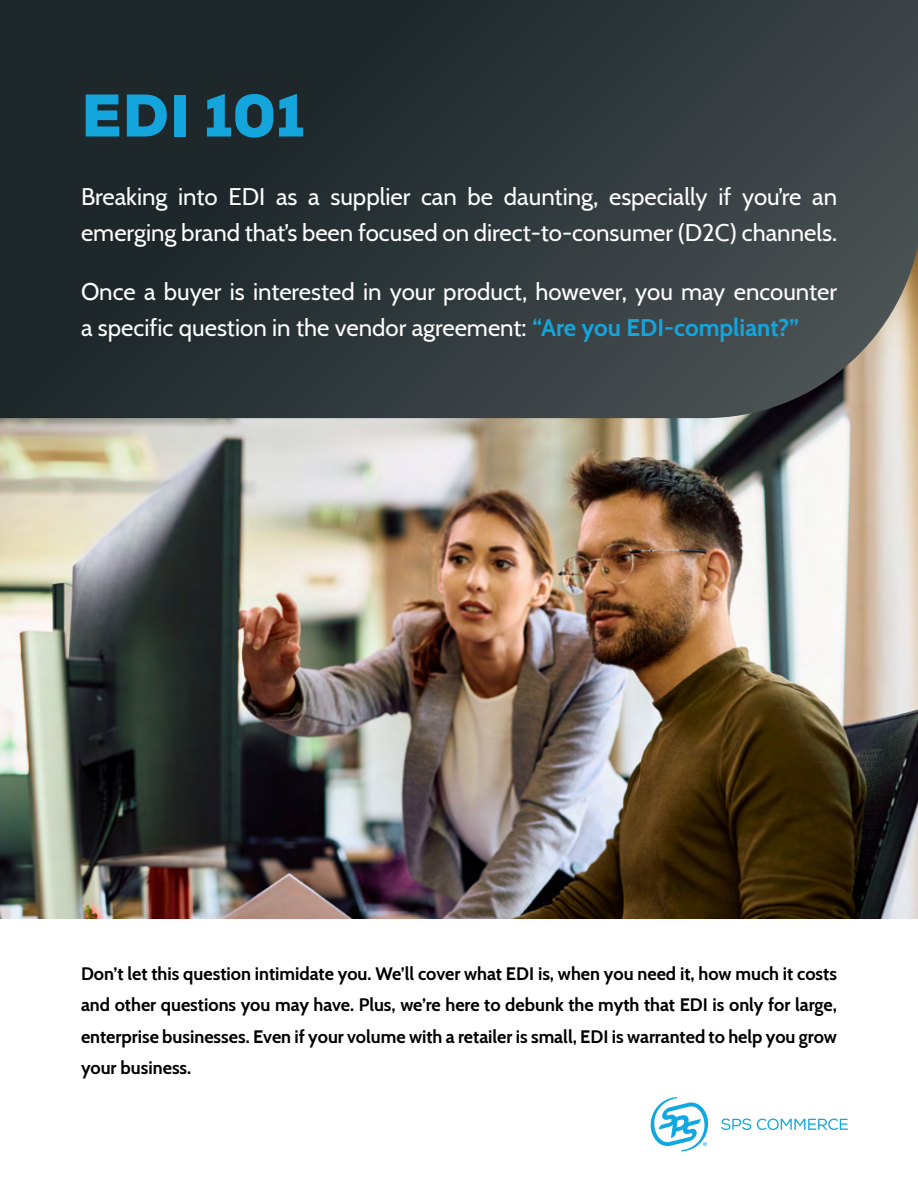
<style>
.page{position:relative;width:918px;height:1188px;background:#fff}
.page>*{position:absolute;margin:0;border:0;box-sizing:border-box;transform-origin:0 0}
.t1{font:900 60px "Nexa";letter-spacing:.005em;color:#14a5dc}
.t2{font:24px/36px "Cabin";color:#fff}
.t3{font:700 18px/31.5px "Cabin";color:#000;text-align:justify}
.s1{font-weight:700;color:#14a5dc}
</style>
<div class="page">
<img style="left:0;top:418px;width:918px;height:501px">
<svg style="left:0;top:0;width:918px;height:418px;background:#30393b"></svg>
<svg style="left:721px;top:1119px;width:127px;height:11px"></svg>
<svg style="left:651px;top:1097px;width:58px;height:55px"></svg>
<h1 class="t1" style="left:81px;top:77px;width:225px">EDI 101</h1>
<h2 class="t2" style="left:81px;top:177px;width:758px">Breaking into EDI as a supplier can be daunting, especially if you’re an emerging brand that’s been focused on direct-to-consumer (D2C) channels.</h2>
<h2 class="t2" style="left:81px;top:272px;width:758px">Once a buyer is interested in your product, however, you may encounter a specific question in the vendor agreement: <span class="s1">“Are you EDI-compliant?”</span></h2>
<p class="t3" style="left:81px;top:957px;width:758px">Don’t let this question intimidate you. We’ll cover what EDI is, when you need it, how much it costs and other questions you may have. Plus, we’re here to debunk the myth that EDI is only for large, enterprise businesses. Even if your volume with a retailer is small, EDI is warranted to help you grow your business.</p>
</div>
